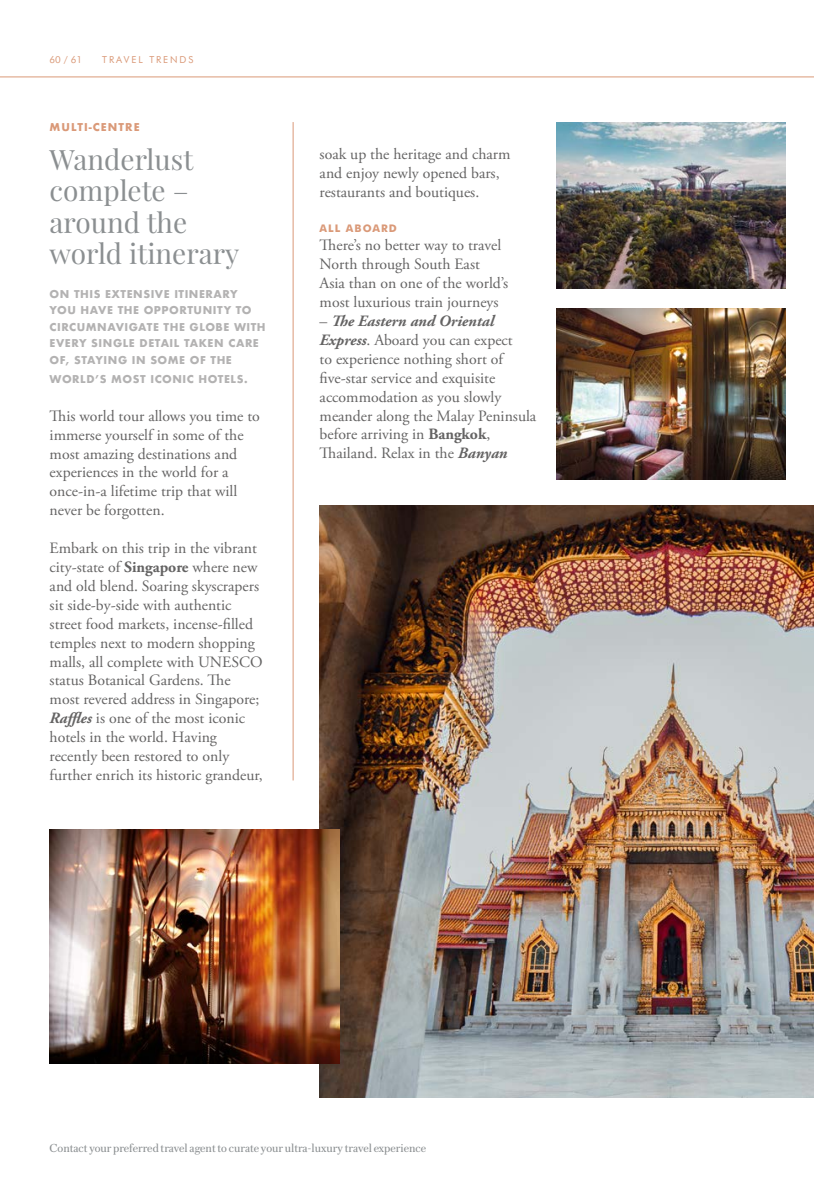
<style>
.page{position:relative;width:814px;height:1186px;background:#fff}
.page>*{position:absolute;margin:0;border:0;box-sizing:border-box;transform-origin:0 0}
.t1{font:28px/31.5px "Playfair Display";color:#8b8f91}
.t2{font:15.75px/18.9px "Adobe Garamond Pro";color:#646363}
.t3{font:12.25px "Austin Text Trial";color:#8b8f91}
.t4{font:700 10.5px/16.6px "Futura";letter-spacing:.05em;color:#b3b2b2}
.t5{font:700 10.5px "Futura";letter-spacing:.1em;color:#da9978}
.t6{font:700 10.5px "Futura BT";letter-spacing:.1em;color:#da9978}
.t7{font:9.62px "Futura BT";letter-spacing:.2em;color:#da9978}
.s1{font-weight:700}
.s2{font-weight:700;font-style:italic}
</style>
<div class="page">
<hr style="left:293px;top:122px;width:1px;height:658px;background:#da9978">
<hr style="left:0;top:77px;width:814px;height:1px;background:#da9978">
<img style="left:319px;top:506px;width:495px;height:591px">
<img style="left:50px;top:829px;width:289px;height:234px">
<img style="left:557px;top:309px;width:228px;height:170px">
<img style="left:557px;top:122px;width:228px;height:167px">
<p class="t7" style="left:50px;top:54px;width:34px">60 / 61</p>
<p class="t7" style="left:102px;top:54px;width:93px">TRAVEL TRENDS</p>
<p class="t5" style="left:50px;top:119px;width:92px">MULTI-CENTRE</p>
<h1 class="t1" style="left:50px;top:143px;width:191px">Wanderlust complete – around the world itinerary</h1>
<p class="t4" style="left:50px;top:285px;width:217px">ON THIS EXTENSIVE ITINERARY<br>YOU HAVE THE OPPORTUNITY TO<br>CIRCUMNAVIGATE THE GLOBE WITH<br>EVERY SINGLE DETAIL TAKEN CARE<br>OF, STAYING IN SOME OF THE</p>
<p class="t4" style="left:50px;top:371px;width:199px">WORLD’S MOST ICONIC HOTELS.</p>
<p class="t2" style="left:50px;top:407px;width:212px">This world tour allows you time to immerse yourself in some of the most amazing destinations and experiences in the world for a once-in-a lifetime trip that will never be forgotten.</p>
<p class="t2" style="left:50px;top:539px;width:215px">Embark on this trip in the vibrant city-state of <span class="s1">Singapore</span> where new and old blend. Soaring skyscrapers sit side-by-side with authentic street food markets, incense-filled temples next to modern shopping malls, all complete with UNESCO status Botanical Gardens. The most revered address in Singapore; <span class="s2">Raffles</span> is one of the most iconic hotels in the world. Having recently been restored to only further enrich its historic grandeur,</p>
<p class="t2" style="left:319px;top:145px;width:192px">soak up the heritage and charm and enjoy newly opened bars, restaurants and boutiques.</p>
<p class="t6" style="left:319px;top:221px;width:79px">ALL ABOARD</p>
<p class="t2" style="left:319px;top:236px;width:190px">There’s no better way to travel<br>North through South East<br>Asia than on one of the world’s most luxurious train journeys</p>
<p class="t2" style="left:319px;top:312px;width:218px">– <span class="s2">The Eastern and Oriental<br>Express</span>. Aboard you can expect<br>to experience nothing short of five-star service and exquisite accommodation as you slowly meander along the Malay Peninsula before arriving in <span class="s1">Bangkok</span>,<br>Thailand. Relax in the <span class="s2">Banyan</span></p>
<p class="t3" style="left:50px;top:1144px;width:378px">Contact your preferred travel agent to curate your ultra-luxury travel experience</p>
</div>
